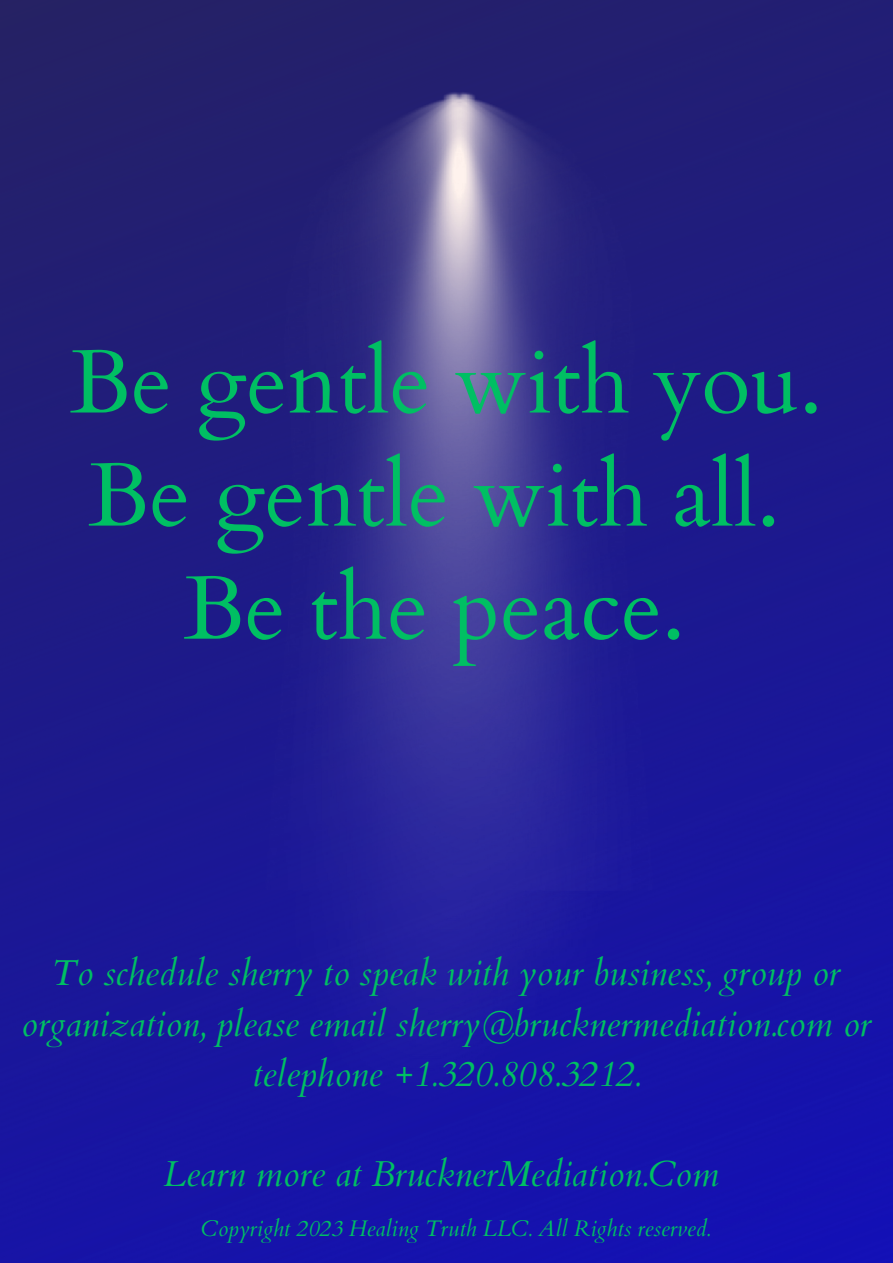
<style>
.page{position:relative;width:893px;height:1263px;background:#fff}
.page>*{position:absolute;margin:0;border:0;box-sizing:border-box;transform-origin:0 0}
.t1{font:90px/113.1px "Cardo";color:#00bf63;text-align:center}
.t2{font:italic 36px/50.1px "Cardo";color:#00bf63;text-align:center}
.t3{font:italic 22.5px "Cardo";color:#00bf63}
</style>
<div class="page">
<img style="left:0;top:0;width:893px;height:1263px">
<img style="left:231px;top:89px;width:456px;height:1036px">
<h1 class="t1" style="left:70px;top:328px;width:754px">Be gentle with you.<br>Be gentle with all.<br>Be the peace.</h1>
<p class="t2" style="left:21px;top:949px;width:851px">To schedule sherry to speak with your business, group or organization, please email sherry@brucknermediation.com or telephone +1.320.808.3212.</p>
<p class="t2" style="left:163px;top:1149px;width:557px">Learn more at BrucknerMediation.Com</p>
<p class="t3" style="left:201px;top:1214px;width:511px">Copyright 2023 Healing Truth LLC. All Rights reserved.</p>
</div>
